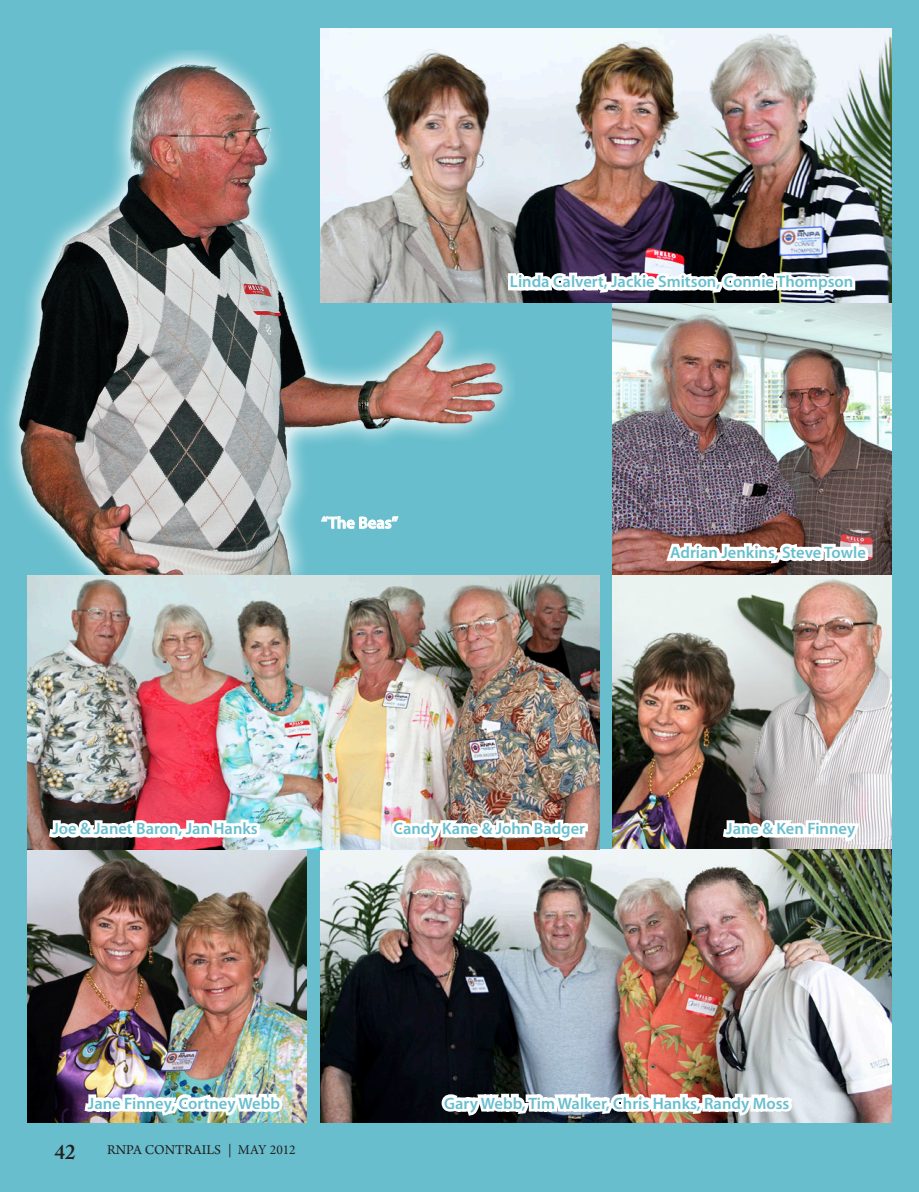
<style>
.page{position:relative;width:919px;height:1192px;background:#fff}
.page>*{position:absolute;margin:0;border:0;box-sizing:border-box;transform-origin:0 0}
.t1{font:600 21px "Adobe Caslon Pro";color:#231f20}
.t2{font:600 16.5px "Myriad Pro";color:#68becd}
.t3{font:600 16.5px "Myriad Pro";color:#fff}
.t4{font:14.25px "Arno Pro";color:#231f20}
.s1{font-family:"Minion Pro";font-size:13.5px}
</style>
<div class="page">
<div style="left:0;top:0;width:918px;height:1191px;background:#68becd"></div>
<img style="left:27px;top:849px;width:279px;height:273px">
<img style="left:872px;top:302px;width:19px;height:273px">
<img style="left:320px;top:28px;width:572px;height:274px">
<img style="left:872px;top:575px;width:19px;height:274px">
<img style="left:320px;top:849px;width:571px;height:273px">
<img style="left:27px;top:575px;width:294px;height:274px">
<img style="left:6px;top:50px;width:509px;height:524px">
<img style="left:46px;top:760px;width:239px;height:363px">
<img style="left:321px;top:131px;width:551px;height:992px">
<p class="t3" style="left:321px;top:513px;width:78px">“The Beas”</p>
<p class="t2" style="left:510px;top:272px;width:345px">Linda Calvert, Jackie Smitson, Connie Thompson</p>
<p class="t2" style="left:670px;top:543px;width:197px">Adrian Jenkins, Steve Towle</p>
<p class="t2" style="left:52px;top:819px;width:207px">Joe &amp; Janet Baron, Jan Hanks</p>
<p class="t2" style="left:394px;top:819px;width:193px">Candy Kane &amp; John Badger</p>
<p class="t2" style="left:726px;top:819px;width:130px">Jane &amp; Ken Finney</p>
<p class="t2" style="left:88px;top:1093px;width:194px">Jane Finney, Cortney Webb</p>
<p class="t2" style="left:444px;top:1093px;width:347px">Gary Webb, Tim Walker, Chris Hanks, Randy Moss</p>
<p class="t1" style="left:54px;top:1138px;width:22px">42</p>
<p class="t4" style="left:107px;top:1141px;width:190px">RNPA CONTRAILS <span class="s1">| MAY 2012</span></p>
</div>
